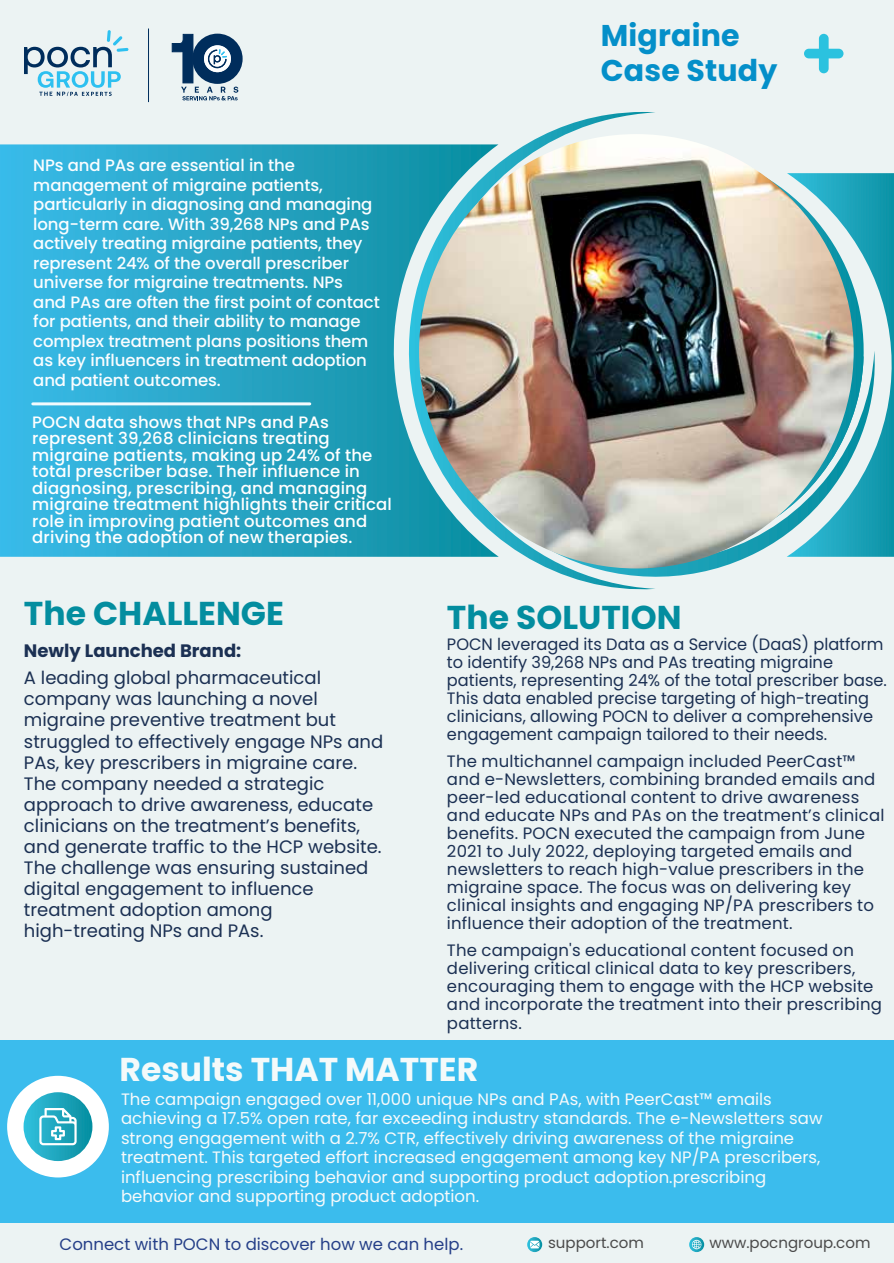
<style>
.page{position:relative;width:894px;height:1263px;background:#fff}
.page>*{position:absolute;margin:0;border:0;box-sizing:border-box;transform-origin:0 0}
.t1{font:700 33px "Poppins";color:#038d9f}
.t2{font:700 33px "Poppins";color:#f4fafa}
.t3{font:700 30px/35.1px "Poppins";letter-spacing:.005em;color:#048fc9}
.t4{font:18px/21px "Poppins";color:#1b3053}
.t5{font:700 18px "Poppins";color:#1b3053}
.t6{font:16.5px/18px "Poppins";letter-spacing:.01em;color:#1b3053}
.t7{font:500 16.5px/19.5px "Poppins";letter-spacing:-.01em;color:#fafdff}
.t8{font:16.5px/19.5px "Poppins";color:#f7fafb}
.t9{font:500 16.5px/16.5px "Poppins";letter-spacing:.01em;color:#fff}
.t10{font:16.5px "Poppins";color:#253f88}
.t11{font:15px "Poppins";color:#4a4a4a}
</style>
<div class="page">
<div style="left:0;top:0;width:893px;height:1263px;background:#ecf3f3"></div>
<svg style="left:0;top:144px;width:401px;height:413px;background:#2aa8ca"></svg>
<div style="left:0;top:1040px;width:893px;height:183px;background:#3bbced"></div>
<div style="left:7px;top:1075px;width:102px;height:102px;background:#fff;border-radius:50%"></div>
<svg style="left:401px;top:112px;width:254px;height:478px"></svg>
<div style="left:24px;top:1092px;width:68px;height:69px;background:linear-gradient(to right,#33c0dd,#0b8fa1);border-radius:34px"></div>
<svg style="left:39px;top:1108px;width:38px;height:37px"></svg>
<svg style="left:527px;top:1237px;width:15px;height:15px"></svg>
<svg style="left:689px;top:1237px;width:15px;height:15px"></svg>
<svg style="left:691px;top:1239px;width:10px;height:10px"></svg>
<hr style="left:33px;top:402px;width:277px;height:3px;background:#f2fafd">
<svg style="left:804px;top:34px;width:39px;height:39px"></svg>
<svg style="left:529px;top:1240px;width:10px;height:8px"></svg>
<svg style="left:761px;top:173px;width:132px;height:384px"></svg>
<svg style="left:435px;top:350px;width:442px;height:235px"></svg>
<svg style="left:24px;top:30px;width:104px;height:66px"></svg>
<hr style="left:148px;top:29px;width:1px;height:73px;background:#002d5c">
<div style="left:192px;top:34px;width:50px;height:50px;background:#002d5c;border-radius:50%"></div>
<svg style="left:171px;top:34px;width:67px;height:66px"></svg>
<img style="left:419px;top:134px;width:434px;height:434px;border-radius:217px">
<p class="t7" style="left:33px;top:156px;width:348px">NPs and PAs are essential in the management of migraine patients, particularly in diagnosing and managing long-term care. With 39,268 NPs and PAs actively treating migraine patients, they represent 24% of the overall prescriber universe for migraine treatments. NPs and PAs are often the first point of contact for patients, and their ability to manage complex treatment plans positions them as key influencers in treatment adoption and patient outcomes.</p>
<p class="t9" style="left:32px;top:414px;width:361px">POCN data shows that NPs and PAs represent 39,268 clinicians treating migraine patients, making up 24% of the total prescriber base. Their influence in diagnosing, prescribing, and managing migraine treatment highlights their critical role in improving patient outcomes and driving the adoption of new therapies.</p>
<h2 class="t3" style="left:600px;top:18px;width:178px">Migraine<br>Case Study</h2>
<h1 class="t1" style="left:24px;top:594px;width:261px">The CHALLENGE</h1>
<h1 class="t1" style="left:447px;top:598px;width:236px">The SOLUTION</h1>
<p class="t6" style="left:447px;top:635px;width:441px">POCN leveraged its Data as a Service (DaaS) platform to identify 39,268 NPs and PAs treating migraine patients, representing 24% of the total prescriber base.<br>This data enabled precise targeting of high-treating clinicians, allowing POCN to deliver a comprehensive engagement campaign tailored to their needs.</p>
<p class="t6" style="left:447px;top:752px;width:439px">The multichannel campaign included PeerCast™ and e-Newsletters, combining branded emails and peer-led educational content to drive awareness and educate NPs and PAs on the treatment’s clinical benefits. POCN executed the campaign from June 2021 to July 2022, deploying targeted emails and newsletters to reach high-value prescribers in the migraine space. The focus was on delivering key clinical insights and engaging NP/PA prescribers to influence their adoption of the treatment.</p>
<p class="t6" style="left:447px;top:941px;width:436px">The campaign's educational content focused on delivering critical clinical data to key prescribers, encouraging them to engage with the HCP website and incorporate the treatment into their prescribing patterns.</p>
<p class="t5" style="left:24px;top:640px;width:219px">Newly Launched Brand:</p>
<p class="t4" style="left:24px;top:668px;width:360px">A leading global pharmaceutical company was launching a novel migraine preventive treatment but struggled to effectively engage NPs and PAs, key prescribers in migraine care.<br>The company needed a strategic approach to drive awareness, educate clinicians on the treatment’s benefits, and generate traffic to the HCP website.<br>The challenge was ensuring sustained digital engagement to influence treatment adoption among high-treating NPs and PAs.</p>
<h1 class="t2" style="left:119px;top:1050px;width:360px">Results THAT MATTER</h1>
<p class="t8" style="left:121px;top:1089px;width:702px">The campaign engaged over 11,000 unique NPs and PAs, with PeerCast™ emails achieving a 17.5% open rate, far exceeding industry standards. The e-Newsletters saw strong engagement with a 2.7% CTR, effectively driving awareness of the migraine treatment. This targeted effort increased engagement among key NP/PA prescribers, influencing prescribing behavior and supporting product adoption.prescribing behavior and supporting product adoption.</p>
<p class="t10" style="left:60px;top:1234px;width:405px">Connect with POCN to discover how we can help.</p>
<p class="t11" style="left:548px;top:1234px;width:97px">support.com</p>
<p class="t11" style="left:709px;top:1234px;width:162px">www.pocngroup.com</p>
</div>
